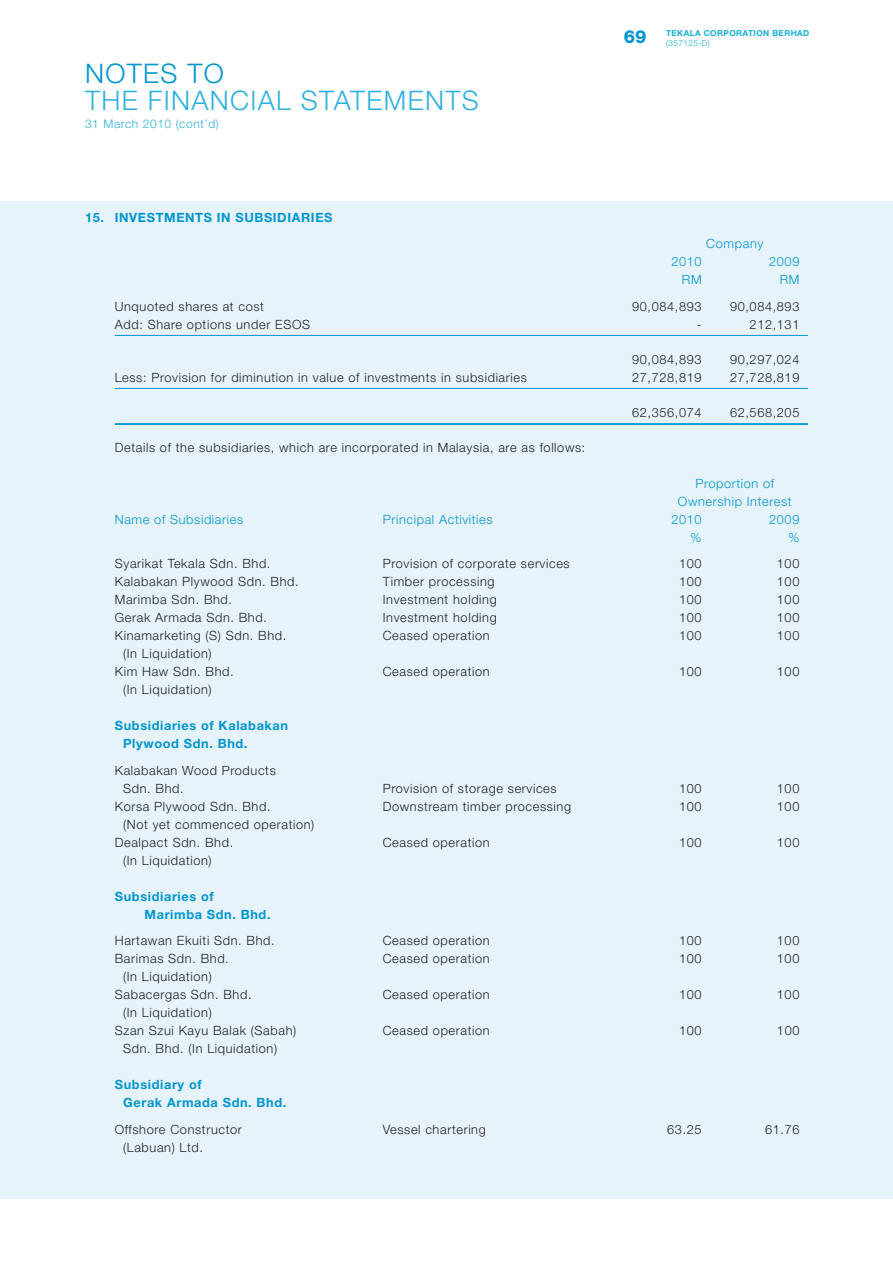
<style>
.page{position:relative;width:893px;height:1263px;background:#fff}
.page>*{position:absolute;margin:0;border:0;box-sizing:border-box;transform-origin:0 0}
.t1{font:300 27px "Helvetica Neue";letter-spacing:.05em;color:#30b1de}
.t2{font:300 27px "Helvetica Neue";letter-spacing:.05em;color:#0095ce}
.t3{font:300 12.75px/18px "Helvetica Neue";letter-spacing:.05em;color:#231f20}
.t4{font:700 12.75px/18px "Helvetica Neue";letter-spacing:.05em;color:#0095ce}
.t5{font:300 12.75px/18px "Helvetica Neue";letter-spacing:.05em;color:#0095ce;text-align:center}
.t6{font:300 12px "Helvetica Neue";letter-spacing:.05em;color:#30b1de}
.t7{font:700 8.25px/9.9px "Helvetica Neue";letter-spacing:.05em;color:#14addb}
.s1{font-weight:300}
</style>
<div class="page">
<div style="left:0;top:201px;width:893px;height:998px;background:#e6f3fa"></div>
<hr style="left:115px;top:335px;width:693px;height:1px;background:#0095ce">
<hr style="left:115px;top:388px;width:693px;height:1px;background:#0095ce">
<hr style="left:115px;top:423px;width:693px;height:2px;background:#0095ce">
<h1 class="t2" style="left:85px;top:64px;width:140px">NOTES TO</h1>
<h1 class="t1" style="left:85px;top:91px;width:395px">THE FINANCIAL STATEMENTS</h1>
<p class="t6" style="left:85px;top:119px;width:135px">31 March 2010 (cont’d)</p>
<p class="t4" style="left:85px;top:209px;width:249px">15. INVESTMENTS IN SUBSIDIARIES</p>
<p class="t7" style="left:624px;top:29px;width:187px;text-indent:42px">TEKALA CORPORATION BERHAD<br><sup>69</sup> <span class="s1">(357125-D)</span></p>
<p class="t5" style="left:706px;top:236px;width:59px">Company</p>
<p class="t5" style="left:671px;top:254px;width:32px">2010</p>
<p class="t5" style="left:769px;top:254px;width:32px">2009</p>
<p class="t5" style="left:682px;top:272px;width:21px">RM</p>
<p class="t5" style="left:780px;top:272px;width:21px">RM</p>
<p class="t3" style="left:115px;top:298px;width:151px">Unquoted shares at cost</p>
<p class="t3" style="left:632px;top:298px;width:71px">90,084,893</p>
<p class="t3" style="left:730px;top:298px;width:71px">90,084,893</p>
<p class="t3" style="left:115px;top:316px;width:197px">Add: Share options under ESOS</p>
<p class="t3" style="left:697px;top:316px;width:6px">-</p>
<p class="t3" style="left:750px;top:316px;width:51px">212,131</p>
<p class="t3" style="left:632px;top:351px;width:71px">90,084,893</p>
<p class="t3" style="left:730px;top:351px;width:71px">90,297,024</p>
<p class="t3" style="left:115px;top:369px;width:414px">Less: Provision for diminution in value of investments in subsidiaries</p>
<p class="t3" style="left:632px;top:369px;width:71px">27,728,819</p>
<p class="t3" style="left:730px;top:369px;width:71px">27,728,819</p>
<p class="t3" style="left:632px;top:404px;width:71px">62,356,074</p>
<p class="t3" style="left:730px;top:404px;width:71px">62,568,205</p>
<p class="t3" style="left:115px;top:439px;width:472px">Details of the subsidiaries, which are incorporated in Malaysia, are as follows:</p>
<p class="t5" style="left:678px;top:475px;width:115px">Proportion of<br>Ownership Interest</p>
<p class="t5" style="left:115px;top:511px;width:130px">Name of Subsidiaries</p>
<p class="t5" style="left:383px;top:511px;width:111px">Principal Activities</p>
<p class="t5" style="left:671px;top:511px;width:32px">2010</p>
<p class="t5" style="left:769px;top:511px;width:32px">2009</p>
<p class="t5" style="left:690px;top:529px;width:13px">%</p>
<p class="t5" style="left:788px;top:529px;width:13px">%</p>
<p class="t3" style="left:115px;top:556px;width:157px">Syarikat Tekala Sdn. Bhd.</p>
<p class="t3" style="left:383px;top:556px;width:189px">Provision of corporate services</p>
<p class="t3" style="left:679px;top:556px;width:24px">100</p>
<p class="t3" style="left:777px;top:556px;width:24px">100</p>
<p class="t3" style="left:115px;top:574px;width:185px">Kalabakan Plywood Sdn. Bhd.</p>
<p class="t3" style="left:383px;top:574px;width:113px">Timber processing</p>
<p class="t3" style="left:679px;top:574px;width:24px">100</p>
<p class="t3" style="left:777px;top:574px;width:24px">100</p>
<p class="t3" style="left:115px;top:592px;width:119px">Marimba Sdn. Bhd.</p>
<p class="t3" style="left:383px;top:592px;width:116px">Investment holding</p>
<p class="t3" style="left:679px;top:592px;width:24px">100</p>
<p class="t3" style="left:777px;top:592px;width:24px">100</p>
<p class="t3" style="left:115px;top:610px;width:154px">Gerak Armada Sdn. Bhd.</p>
<p class="t3" style="left:383px;top:610px;width:116px">Investment holding</p>
<p class="t3" style="left:679px;top:610px;width:24px">100</p>
<p class="t3" style="left:777px;top:610px;width:24px">100</p>
<p class="t3" style="left:115px;top:628px;width:173px">Kinamarketing (S) Sdn. Bhd.</p>
<p class="t3" style="left:383px;top:628px;width:108px">Ceased operation</p>
<p class="t3" style="left:679px;top:628px;width:24px">100</p>
<p class="t3" style="left:777px;top:628px;width:24px">100</p>
<p class="t3" style="left:115px;top:646px;width:120px;text-indent:8px">(In Liquidation)<br>Kim Haw Sdn. Bhd.</p>
<p class="t3" style="left:383px;top:664px;width:108px">Ceased operation</p>
<p class="t3" style="left:679px;top:664px;width:24px">100</p>
<p class="t3" style="left:777px;top:664px;width:24px">100</p>
<p class="t3" style="left:123px;top:682px;width:90px">(In Liquidation)</p>
<p class="t4" style="left:123px;top:718px;width:166px;text-indent:-8px">Subsidiaries of Kalabakan<br>Plywood Sdn. Bhd.</p>
<p class="t3" style="left:123px;top:762px;width:154px;text-indent:-8px">Kalabakan Wood Products<br>Sdn. Bhd.</p>
<p class="t3" style="left:383px;top:780px;width:175px">Provision of storage services</p>
<p class="t3" style="left:679px;top:780px;width:24px">100</p>
<p class="t3" style="left:777px;top:780px;width:24px">100</p>
<p class="t3" style="left:115px;top:798px;width:157px">Korsa Plywood Sdn. Bhd.</p>
<p class="t3" style="left:383px;top:798px;width:190px">Downstream timber processing</p>
<p class="t3" style="left:679px;top:798px;width:24px">100</p>
<p class="t3" style="left:777px;top:798px;width:24px">100</p>
<p class="t3" style="left:115px;top:816px;width:201px;text-indent:8px">(Not yet commenced operation)<br>Dealpact Sdn. Bhd.</p>
<p class="t3" style="left:383px;top:834px;width:108px">Ceased operation</p>
<p class="t3" style="left:679px;top:834px;width:24px">100</p>
<p class="t3" style="left:777px;top:834px;width:24px">100</p>
<p class="t3" style="left:123px;top:852px;width:90px">(In Liquidation)</p>
<p class="t4" style="left:145px;top:888px;width:128px;text-indent:-30px">Subsidiaries of<br>Marimba Sdn. Bhd.</p>
<p class="t3" style="left:115px;top:933px;width:161px">Hartawan Ekuiti Sdn. Bhd.</p>
<p class="t3" style="left:383px;top:933px;width:108px">Ceased operation</p>
<p class="t3" style="left:679px;top:933px;width:24px">100</p>
<p class="t3" style="left:777px;top:933px;width:24px">100</p>
<p class="t3" style="left:115px;top:951px;width:116px">Barimas Sdn. Bhd.</p>
<p class="t3" style="left:383px;top:951px;width:108px">Ceased operation</p>
<p class="t3" style="left:679px;top:951px;width:24px">100</p>
<p class="t3" style="left:777px;top:951px;width:24px">100</p>
<p class="t3" style="left:115px;top:969px;width:138px;text-indent:8px">(In Liquidation)<br>Sabacergas Sdn. Bhd.</p>
<p class="t3" style="left:383px;top:987px;width:108px">Ceased operation</p>
<p class="t3" style="left:679px;top:987px;width:24px">100</p>
<p class="t3" style="left:777px;top:987px;width:24px">100</p>
<p class="t3" style="left:115px;top:1005px;width:183px;text-indent:8px">(In Liquidation)<br>Szan Szui Kayu Balak (Sabah)</p>
<p class="t3" style="left:383px;top:1023px;width:108px">Ceased operation</p>
<p class="t3" style="left:679px;top:1023px;width:24px">100</p>
<p class="t3" style="left:777px;top:1023px;width:24px">100</p>
<p class="t3" style="left:123px;top:1041px;width:155px">Sdn. Bhd. (In Liquidation)</p>
<p class="t4" style="left:123px;top:1077px;width:165px;text-indent:-8px">Subsidiary of<br>Gerak Armada Sdn. Bhd.</p>
<p class="t3" style="left:115px;top:1121px;width:129px">Offshore Constructor</p>
<p class="t3" style="left:383px;top:1121px;width:105px">Vessel chartering</p>
<p class="t3" style="left:667px;top:1121px;width:36px">63.25</p>
<p class="t3" style="left:765px;top:1121px;width:36px">61.76</p>
<p class="t3" style="left:123px;top:1139px;width:81px">(Labuan) Ltd.</p>
</div>
